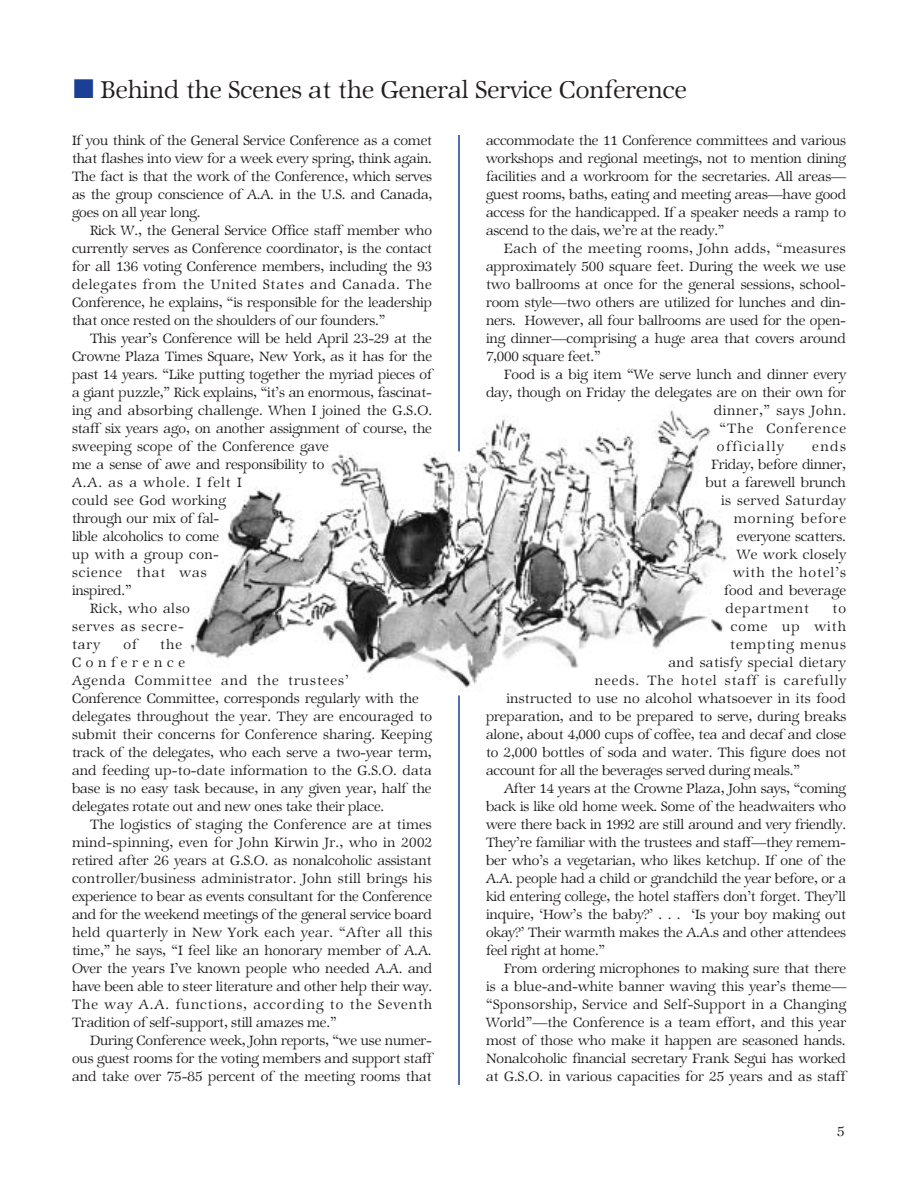
<style>
.page{position:relative;width:918px;height:1188px;background:#fff}
.page>*{position:absolute;margin:0;border:0;box-sizing:border-box;transform-origin:0 0}
.t1{font:300 27px "Zapf Internatl IT Cby BT";color:#231f20}
.t2{font:300 15px/18px "Zapf Internatl IT Cby BT";letter-spacing:-.01em;color:#231f20;text-align:justify}
.t3{font:300 15px "Zapf Internatl IT Cby BT";letter-spacing:.065em;color:#231f20}
.t4{font:300 15px "Zapf Internatl IT Cby BT";letter-spacing:.01em;color:#231f20}
.t5{font:300 15px "Zapf Internatl IT Cby BT";letter-spacing:.025em;color:#231f20}
.t6{font:300 15px "Zapf Internatl IT Cby BT";letter-spacing:.015em;color:#231f20}
.t7{font:300 15px "Zapf Internatl IT Cby BT";letter-spacing:.06em;color:#231f20}
.t8{font:300 15px "Zapf Internatl IT Cby BT";letter-spacing:.02em;color:#231f20}
.t9{font:300 15px "Zapf Internatl IT Cby BT";letter-spacing:.035em;color:#231f20}
.t10{font:300 15px "Zapf Internatl IT Cby BT";letter-spacing:.03em;color:#231f20}
.t11{font:300 15px "Zapf Internatl IT Cby BT";letter-spacing:.045em;color:#231f20}
.t12{font:300 15px "Zapf Internatl IT Cby BT";letter-spacing:.1em;color:#231f20}
.s1{color:#1b3f94}
</style>
<div class="page">
<hr style="left:458px;top:135px;width:2px;height:950px;background:#1b3f94">
<img style="left:185px;top:402px;width:542px;height:294px">
<h1 class="t1" style="left:74px;top:73px;width:615px"><span class="s1">■</span> Behind the Scenes at the General Service Conference</h1>
<p class="t2" style="left:72px;top:132px;width:362px">If you think of the General Service Conference as a comet that flashes into view for a week every spring, think again.<br>The fact is that the work of the Conference, which serves as the group conscience of A.A. in the U.S. and Canada, goes on all year long.</p>
<p class="t2" style="left:72px;top:222px;width:362px;text-indent:18px">Rick W., the General Service Office staff member who currently serves as Conference coordinator, is the contact for all 136 voting Conference members, including the 93 delegates from the United States and Canada. The Conference, he explains, “is responsible for the leadership that once rested on the shoulders of our founders.”</p>
<p class="t2" style="left:90px;top:330px;width:343px">This year’s Conference will be held April 23-29 at the</p>
<p class="t2" style="left:72px;top:348px;width:362px">Crowne Plaza Times Square, New York, as it has for the</p>
<p class="t2" style="left:72px;top:366px;width:362px">past 14 years. “Like putting together the myriad pieces of</p>
<p class="t2" style="left:72px;top:384px;width:362px">a giant puzzle,” Rick explains, “it’s an enormous, fascinat-</p>
<p class="t4" style="left:72px;top:402px;width:362px">ing and absorbing challenge. When I joined the G.S.O.</p>
<p class="t2" style="left:72px;top:420px;width:361px">staff six years ago, on another assignment of course, the</p>
<p class="t4" style="left:72px;top:438px;width:258px">sweeping scope of the Conference gave</p>
<p class="t2" style="left:72px;top:456px;width:254px">me a sense of awe and responsibility to</p>
<p class="t7" style="left:72px;top:474px;width:171px">A.A. as a whole. I felt I</p>
<p class="t8" style="left:72px;top:492px;width:155px">could see God working</p>
<p class="t2" style="left:72px;top:510px;width:149px">through our mix of fal-</p>
<p class="t2" style="left:72px;top:528px;width:149px">lible alcoholics to come</p>
<p class="t5" style="left:72px;top:546px;width:148px">up with a group con-</p>
<p class="t3" style="left:72px;top:564px;width:136px">science that was</p>
<p class="t2" style="left:72px;top:582px;width:61px">inspired.”</p>
<p class="t9" style="left:90px;top:600px;width:101px">Rick, who also</p>
<p class="t3" style="left:72px;top:618px;width:113px">serves as secre-</p>
<p class="t2" style="left:72px;top:636px;width:30px">tary</p>
<p class="t2" style="left:123px;top:636px;width:15px">of</p>
<p class="t2" style="left:72px;top:636px;width:362px;text-align:left;text-indent:88px">the<br>Conference<br>Agenda Committee and the trustees’<br>Conference Committee, corresponds regularly with the delegates throughout the year. They are encouraged to submit their concerns for Conference sharing. Keeping track of the delegates, who each serve a two-year term, and feeding up-to-date information to the G.S.O. data base is no easy task because, in any given year, half the delegates rotate out and new ones take their place.</p>
<p class="t2" style="left:72px;top:816px;width:362px;text-indent:18px">The logistics of staging the Conference are at times mind-spinning, even for John Kirwin Jr., who in 2002 retired after 26 years at G.S.O. as nonalcoholic assistant controller/business administrator. John still brings his experience to bear as events consultant for the Conference and for the weekend meetings of the general service board held quarterly in New York each year. “After all this time,” he says, “I feel like an honorary member of A.A.<br>Over the years I’ve known people who needed A.A. and have been able to steer literature and other help their way.<br>The way A.A. functions, according to the Seventh Tradition of self-support, still amazes me.”</p>
<p class="t2" style="left:72px;top:1032px;width:362px;text-indent:18px">During Conference week, John reports, “we use numer&shy;ous guest rooms for the voting members and support staff and take over 75-85 percent of the meeting rooms that</p>
<p class="t2" style="left:486px;top:132px;width:362px">accommodate the 11 Conference committees and various workshops and regional meetings, not to mention dining facilities and a workroom for the secretaries. All areas— guest rooms, baths, eating and meeting areas—have good access for the handicapped. If a speaker needs a ramp to ascend to the dais, we’re at the ready.”</p>
<p class="t2" style="left:486px;top:240px;width:362px;text-indent:18px">Each of the meeting rooms, John adds, “measures approximately 500 square feet. During the week we use two ballrooms at once for the general sessions, school&shy;room style—two others are utilized for lunches and din&shy;ners. However, all four ballrooms are used for the open&shy;ing dinner—comprising a huge area that covers around 7,000 square feet.”</p>
<p class="t2" style="left:504px;top:366px;width:344px">Food is a big item “We serve lunch and dinner every</p>
<p class="t2" style="left:486px;top:384px;width:362px">day, though on Friday the delegates are on their own for</p>
<p class="t11" style="left:714px;top:402px;width:134px">dinner,” says John.</p>
<p class="t3" style="left:720px;top:420px;width:128px">“The Conference</p>
<p class="t12" style="left:717px;top:438px;width:68px">officially</p>
<p class="t2" style="left:812px;top:438px;width:35px">ends</p>
<p class="t2" style="left:711px;top:456px;width:136px">Friday, before dinner,</p>
<p class="t2" style="left:706px;top:474px;width:142px">but a farewell brunch</p>
<p class="t9" style="left:721px;top:492px;width:126px">is served Saturday</p>
<p class="t3" style="left:734px;top:510px;width:114px">morning before</p>
<p class="t2" style="left:737px;top:528px;width:111px">everyone scatters.</p>
<p class="t8" style="left:737px;top:546px;width:111px">We work closely</p>
<p class="t3" style="left:733px;top:564px;width:114px">with the hotel’s</p>
<p class="t4" style="left:724px;top:582px;width:123px">food and beverage</p>
<p class="t3" style="left:726px;top:600px;width:85px">department</p>
<p class="t2" style="left:833px;top:600px;width:15px">to</p>
<p class="t3" style="left:731px;top:618px;width:117px">come up with</p>
<p class="t7" style="left:730px;top:636px;width:117px">tempting menus</p>
<p class="t10" style="left:668px;top:654px;width:179px">and satisfy special dietary</p>
<p class="t3" style="left:595px;top:672px;width:253px">needs. The hotel staff is carefully</p>
<p class="t6" style="left:506px;top:690px;width:341px">instructed to use no alcohol whatsoever in its food</p>
<p class="t2" style="left:486px;top:708px;width:362px">preparation, and to be prepared to serve, during breaks</p>
<p class="t2" style="left:486px;top:726px;width:362px">alone, about 4,000 cups of coffee, tea and decaf and close</p>
<p class="t2" style="left:486px;top:744px;width:362px">to 2,000 bottles of soda and water. This figure does not</p>
<p class="t2" style="left:486px;top:762px;width:316px">account for all the beverages served during meals.”</p>
<p class="t2" style="left:504px;top:780px;width:344px">After 14 years at the Crowne Plaza, John says, “coming</p>
<p class="t2" style="left:486px;top:798px;width:362px">back is like old home week. Some of the headwaiters who</p>
<p class="t2" style="left:486px;top:816px;width:362px">were there back in 1992 are still around and very friendly.</p>
<p class="t2" style="left:486px;top:834px;width:362px">They’re familiar with the trustees and staff—they remem-</p>
<p class="t2" style="left:486px;top:852px;width:361px">ber who’s a vegetarian, who likes ketchup. If one of the</p>
<p class="t2" style="left:486px;top:870px;width:362px">A.A. people had a child or grandchild the year before, or a</p>
<p class="t2" style="left:486px;top:888px;width:362px">kid entering college, the hotel staffers don’t forget. They’ll</p>
<p class="t2" style="left:486px;top:906px;width:362px">inquire, ‘How’s the baby?’ . . . ‘Is your boy making out</p>
<p class="t2" style="left:486px;top:924px;width:362px">okay?’ Their warmth makes the A.A.s and other attendees</p>
<p class="t2" style="left:486px;top:942px;width:121px">feel right at home.”</p>
<p class="t2" style="left:504px;top:960px;width:344px">From ordering microphones to making sure that there</p>
<p class="t2" style="left:486px;top:978px;width:362px">is a blue-and-white banner waving this year’s theme—</p>
<p class="t5" style="left:486px;top:996px;width:362px">“Sponsorship, Service and Self-Support in a Changing</p>
<p class="t2" style="left:486px;top:1014px;width:362px">World”—the Conference is a team effort, and this year</p>
<p class="t2" style="left:486px;top:1032px;width:361px">most of those who make it happen are seasoned hands.</p>
<p class="t2" style="left:486px;top:1050px;width:362px">Nonalcoholic financial secretary Frank Segui has worked</p>
<p class="t2" style="left:486px;top:1068px;width:361px">at G.S.O. in various capacities for 25 years and as staff</p>
<p class="t2" style="left:837px;top:1122px;width:9px">5</p>
</div>
